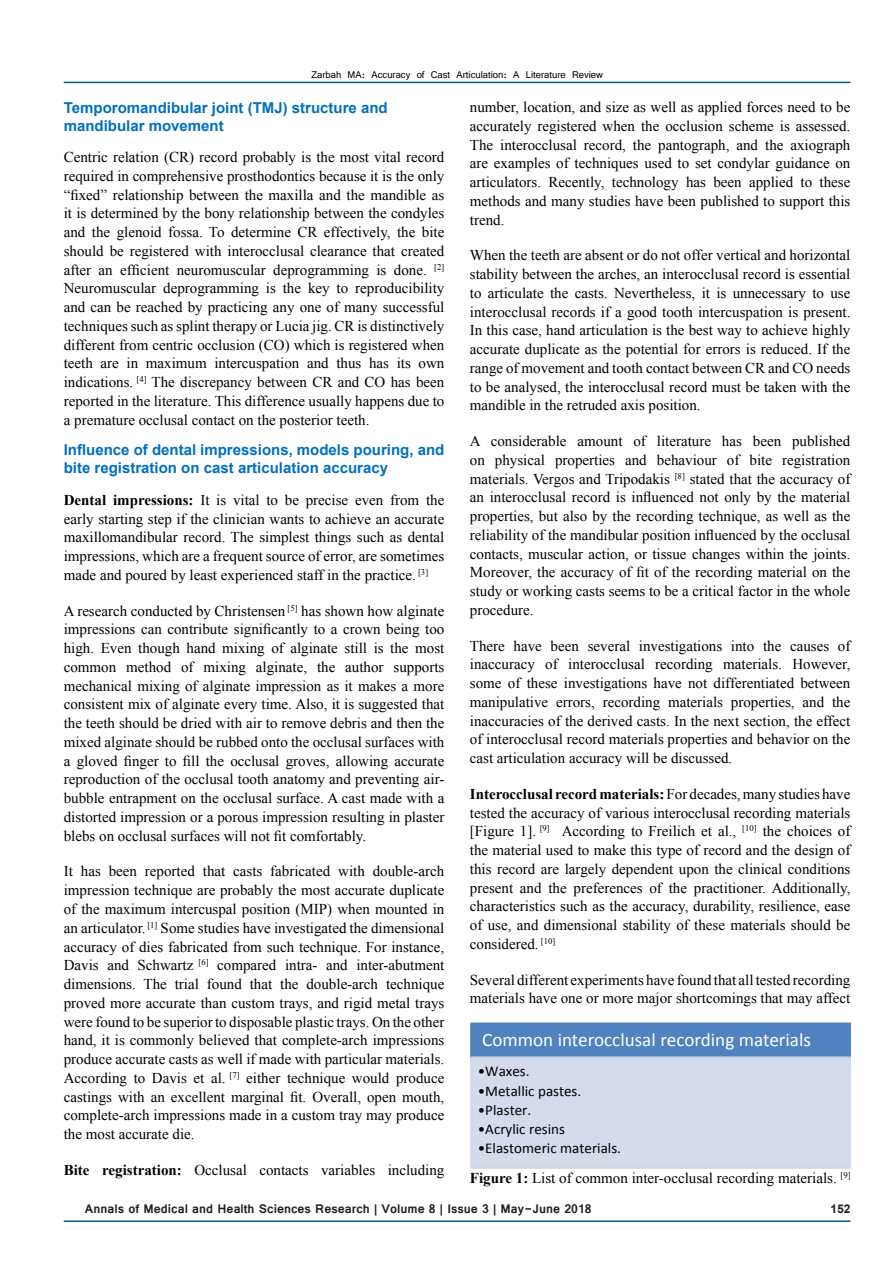
<style>
.page{position:relative;width:893px;height:1263px;background:#fff}
.page>*{position:absolute;margin:0;border:0;box-sizing:border-box;transform-origin:0 0}
.t1{font:19.05px "Calibri";color:#fff}
.t2{font:15px/18.8px "Times New Roman";color:#000;text-align:justify}
.t3{font:700 15px/18px "Arial";color:#0070c0}
.t4{font:14.85px "Calibri";color:#010101}
.t5{font:700 13.5px "Vrinda";color:#231f20}
.t6{font:700 12px "Arial";color:#231f20}
.t7{font:10.5px "Vrinda";color:#000}
.s1{font-weight:700}
</style>
<div class="page">
<hr style="left:64px;top:1220px;width:786px;height:2px;background:#005a96">
<hr style="left:64px;top:82px;width:786px;height:1px;background:#005a96">
<svg style="left:470px;top:1022px;width:380px;height:146px;background:#b5c6df"></svg>
<p class="t7" style="left:311px;top:68px;width:293px">Zarbah MA: Accuracy of Cast Articulation: A Literature Review</p>
<p class="t2" style="left:470px;top:97px;width:382px">number, location, and size as well as applied forces need to be accurately registered when the occlusion scheme is assessed.<br>The interocclusal record, the pantograph, and the axiograph are examples of techniques used to set condylar guidance on articulators. Recently, technology has been applied to these methods and many studies have been published to support this trend.</p>
<p class="t2" style="left:470px;top:246px;width:382px">When the teeth are absent or do not offer vertical and horizontal stability between the arches, an interocclusal record is essential to articulate the casts. Nevertheless, it is unnecessary to use interocclusal records if a good tooth intercuspation is present.<br>In this case, hand articulation is the best way to achieve highly accurate duplicate as the potential for errors is reduced. If the range of movement and tooth contact between CR and CO needs to be analysed, the interocclusal record must be taken with the mandible in the retruded axis position.</p>
<p class="t2" style="left:470px;top:431px;width:382px">A considerable amount of literature has been published on physical properties and behaviour of bite registration materials. Vergos and Tripodakis <sup>[8]</sup> stated that the accuracy of an interocclusal record is influenced not only by the material properties, but also by the recording technique, as well as the reliability of the mandibular position influenced by the occlusal contacts, muscular action, or tissue changes within the joints.<br>Moreover, the accuracy of fit of the recording material on the study or working casts seems to be a critical factor in the whole procedure.</p>
<p class="t2" style="left:470px;top:636px;width:382px">There have been several investigations into the causes of inaccuracy of interocclusal recording materials. However, some of these investigations have not differentiated between manipulative errors, recording materials properties, and the inaccuracies of the derived casts. In the next section, the effect of interocclusal record materials properties and behavior on the cast articulation accuracy will be discussed.</p>
<p class="t2" style="left:470px;top:784px;width:382px"><span class="s1">Interocclusal record materials:</span> For decades, many studies have tested the accuracy of various interocclusal recording materials [Figure 1]. <sup>[9]</sup> According to Freilich et al., <sup>[10]</sup> the choices of the material used to make this type of record and the design of this record are largely dependent upon the clinical conditions present and the preferences of the practitioner. Additionally, characteristics such as the accuracy, durability, resilience, ease of use, and dimensional stability of these materials should be considered. <sup>[10]</sup></p>
<p class="t2" style="left:470px;top:970px;width:382px">Several different experiments have found that all tested recording materials have one or more major shortcomings that may affect</p>
<p class="t3" style="left:64px;top:99px;width:325px">Temporomandibular joint (TMJ) structure and mandibular movement</p>
<p class="t2" style="left:64px;top:147px;width:382px">Centric relation (CR) record probably is the most vital record required in comprehensive prosthodontics because it is the only “fixed” relationship between the maxilla and the mandible as it is determined by the bony relationship between the condyles and the glenoid fossa. To determine CR effectively, the bite should be registered with interocclusal clearance that created after an efficient neuromuscular deprogramming is done. <sup>[2] </sup>Neuromuscular deprogramming is the key to reproducibility and can be reached by practicing any one of many successful techniques such as splint therapy or Lucia jig. CR is distinctively different from centric occlusion (CO) which is registered when teeth are in maximum intercuspation and thus has its own indications. <sup>[4]</sup> The discrepancy between CR and CO has been reported in the literature. This difference usually happens due to a premature occlusal contact on the posterior teeth.</p>
<p class="t3" style="left:64px;top:442px;width:382px">Influence of dental impressions, models pouring, and bite registration on cast articulation accuracy</p>
<p class="t2" style="left:64px;top:490px;width:382px"><span class="s1">Dental impressions:</span> It is vital to be precise even from the early starting step if the clinician wants to achieve an accurate maxillomandibular record. The simplest things such as dental impressions, which are a frequent source of error, are sometimes made and poured by least experienced staff in the practice. <sup>[3]</sup></p>
<p class="t2" style="left:64px;top:601px;width:382px">A research conducted by Christensen <sup>[5]</sup> has shown how alginate impressions can contribute significantly to a crown being too high. Even though hand mixing of alginate still is the most common method of mixing alginate, the author supports mechanical mixing of alginate impression as it makes a more consistent mix of alginate every time. Also, it is suggested that the teeth should be dried with air to remove debris and then the mixed alginate should be rubbed onto the occlusal surfaces with a gloved finger to fill the occlusal groves, allowing accurate reproduction of the occlusal tooth anatomy and preventing air&shy;bubble entrapment on the occlusal surface. A cast made with a distorted impression or a porous impression resulting in plaster blebs on occlusal surfaces will not fit comfortably.</p>
<p class="t2" style="left:64px;top:862px;width:382px">It has been reported that casts fabricated with double-arch impression technique are probably the most accurate duplicate of the maximum intercuspal position (MIP) when mounted in an articulator. <sup>[1]</sup> Some studies have investigated the dimensional accuracy of dies fabricated from such technique. For instance, Davis and Schwartz <sup>[6]</sup> compared intra- and inter-abutment dimensions. The trial found that the double-arch technique proved more accurate than custom trays, and rigid metal trays were found to be superior to disposable plastic trays. On the other hand, it is commonly believed that complete-arch impressions produce accurate casts as well if made with particular materials.<br>According to Davis et al. <sup>[7]</sup> either technique would produce castings with an excellent marginal fit. Overall, open mouth, complete-arch impressions made in a custom tray may produce the most accurate die.</p>
<p class="t2" style="left:64px;top:1160px;width:382px"><span class="s1">Bite registration:</span> Occlusal contacts variables including</p>
<p class="t1" style="left:482px;top:1028px;width:330px">Common interocclusal recording materials</p>
<p class="t4" style="left:478px;top:1062px;width:53px">•Waxes.</p>
<p class="t4" style="left:478px;top:1081px;width:105px">•Metallic pastes.</p>
<p class="t4" style="left:478px;top:1100px;width:55px">•Plaster.</p>
<p class="t4" style="left:478px;top:1119px;width:89px">•Acrylic resins</p>
<p class="t4" style="left:478px;top:1139px;width:145px">•Elastomeric materials.</p>
<p class="t2" style="left:470px;top:1168px;width:382px"><span class="s1">Figure 1:</span> List of common inter-occlusal recording materials. <sup>[9]</sup></p>
<p class="t5" style="left:85px;top:1200px;width:508px">Annals of Medical and Health Sciences Research | Volume 8 | Issue 3 | May-June 2018</p>
<p class="t6" style="left:830px;top:1201px;width:22px">152</p>
</div>
